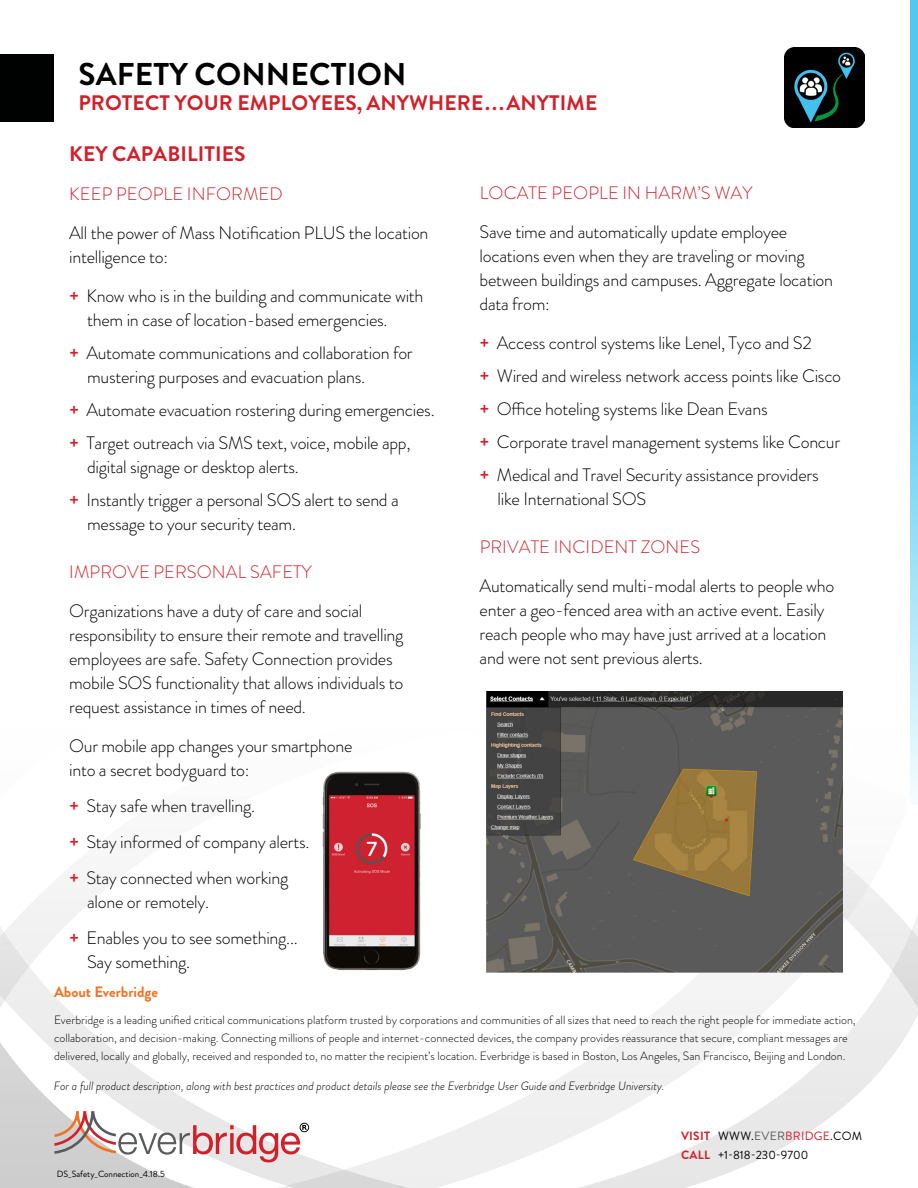
<style>
.page{position:relative;width:918px;height:1188px;background:#fff}
.page>*{position:absolute;margin:0;border:0;box-sizing:border-box;transform-origin:0 0}
.t1{font:700 31.5px "Brandon Grotesque";letter-spacing:.005em;color:#000101}
.t2{font:700 21px "Brandon Grotesque";letter-spacing:.005em;color:#d1202a}
.t3{font:300 18px/24px "Brandon Grotesque";letter-spacing:-.015em;color:#000101}
.t4{font:300 18px "Brandon Grotesque";letter-spacing:.005em;color:#d1202a}
.t5{font:700 15px "Brandon Grotesque";color:#f37122}
.t6{font:300 12px/18px "Brandon Grotesque";color:#000}
.t7{font:italic 300 12px "Brandon Grotesque";color:#000}
.t8{font:12px/18.9px "Brandon Grotesque";letter-spacing:.02em;color:#000101}
.t9{font:9px "Brandon Grotesque";color:#000}
.s1{font-weight:700;color:#d3202b}
.s2{font-weight:700;color:#d1202a}
.s3{color:#585959}
.s4{color:#d1202a}
</style>
<div class="page">
<img style="left:0;top:725px;width:918px;height:463px">
<div style="left:910px;top:0;width:8px;height:805px;background:#4fc9f1"></div>
<svg style="left:849px;top:365px;width:69px;height:450px"></svg>
<img style="left:323px;top:771px;width:99px;height:200px">
<svg style="left:54px;top:1111px;width:255px;height:51px"></svg>
<div style="left:0;top:54px;width:54px;height:67px;background:#000101"></div>
<img style="left:785px;top:48px;width:79px;height:79px">
<img style="left:486px;top:691px;width:356px;height:282px">
<h1 class="t1" style="left:79px;top:52px;width:329px">SAFETY CONNECTION</h1>
<p class="t2" style="left:78px;top:88px;width:520px">PROTECT YOUR EMPLOYEES, ANYWHERE...ANYTIME</p>
<p class="t2" style="left:69px;top:139px;width:178px">KEY CAPABILITIES</p>
<p class="t4" style="left:69px;top:181px;width:215px">KEEP PEOPLE INFORMED</p>
<p class="t3" style="left:69px;top:221px;width:361px">All the power of Mass Notification PLUS the location intelligence to:</p>
<p class="t3" style="left:87px;top:284px;width:338px;text-indent:-18px"><span class="s1">+</span> Know who is in the building and communicate with them in case of location-based emergencies.</p>
<p class="t3" style="left:87px;top:341px;width:327px;text-indent:-18px"><span class="s1">+</span> Automate communications and collaboration for mustering purposes and evacuation plans.</p>
<p class="t3" style="left:69px;top:393px;width:367px;line-height:33px"><span class="s1">+</span> Automate evacuation rostering during emergencies. <span class="s1">+</span> Target outreach via SMS text, voice, mobile app,</p>
<p class="t3" style="left:69px;top:450px;width:331px;line-height:33px;text-indent:18px">digital signage or desktop alerts.<br><span class="s1">+</span> Instantly trigger a personal SOS alert to send a</p>
<p class="t3" style="left:87px;top:512px;width:210px">message to your security team.</p>
<p class="t4" style="left:69px;top:560px;width:244px">IMPROVE PERSONAL SAFETY</p>
<p class="t3" style="left:69px;top:599px;width:336px">Organizations have a duty of care and social responsibility to ensure their remote and travelling employees are safe. Safety Connection provides mobile SOS functionality that allows individuals to request assistance in times of need.</p>
<p class="t3" style="left:69px;top:734px;width:285px">Our mobile app changes your smartphone into a secret bodyguard to:</p>
<p class="t3" style="left:69px;top:788px;width:242px;line-height:36px"><span class="s1">+</span> Stay safe when travelling.<br><span class="s1">+</span> Stay informed of company alerts. <span class="s1">+</span> Stay connected when working</p>
<p class="t3" style="left:69px;top:884px;width:230px;line-height:36px;text-indent:18px">alone or remotely.<br><span class="s1">+</span> Enables you to see something...</p>
<p class="t3" style="left:87px;top:950px;width:105px">Say something.</p>
<p class="t4" style="left:480px;top:181px;width:274px">LOCATE PEOPLE IN HARM’S WAY</p>
<p class="t3" style="left:480px;top:220px;width:355px">Save time and automatically update employee locations even when they are traveling or moving between buildings and campuses. Aggregate location data from:</p>
<p class="t3" style="left:480px;top:327px;width:363px;line-height:33px"><span class="s1">+</span> Access control systems like Lenel, Tyco and S2<br><span class="s1">+</span> Wired and wireless network access points like Cisco <span class="s1">+</span> Office hoteling systems like Dean Evans<br><span class="s1">+</span> Corporate travel management systems like Concur <span class="s1">+</span> Medical and Travel Security assistance providers</p>
<p class="t3" style="left:498px;top:487px;width:150px">like International SOS</p>
<p class="t4" style="left:480px;top:534px;width:222px">PRIVATE INCIDENT ZONES</p>
<p class="t3" style="left:480px;top:573px;width:356px">Automatically send multi-modal alerts to people who enter a geo-fenced area with an active event. Easily reach people who may have just arrived at a location and were not sent previous alerts.</p>
<p class="t5" style="left:54px;top:981px;width:106px">About Everbridge</p>
<p class="t6" style="left:54px;top:1010px;width:803px">Everbridge is a leading unified critical communications platform trusted by corporations and communities of all sizes that need to reach the right people for immediate action, collaboration, and decision-making. Connecting millions of people and internet-connected devices, the company provides reassurance that secure, compliant messages are delivered, locally and globally, received and responded to, no matter the recipient’s location. Everbridge is based in Boston, Los Angeles, San Francisco, Beijing and London.</p>
<p class="t7" style="left:54px;top:1078px;width:612px">For a full product description, along with best practices and product details please see the Everbridge User Guide and Everbridge University.</p>
<p class="t9" style="left:57px;top:1167px;width:110px">DS_Safety_Connection_4.18.5</p>
<p class="t8" style="left:681px;top:1127px;width:183px"><span class="s2">VISIT</span> WWW.<span class="s3">EVER</span><span class="s4">BRIDGE</span>.COM<br><span class="s2">CALL</span> +1-818-230-9700</p>
</div>
